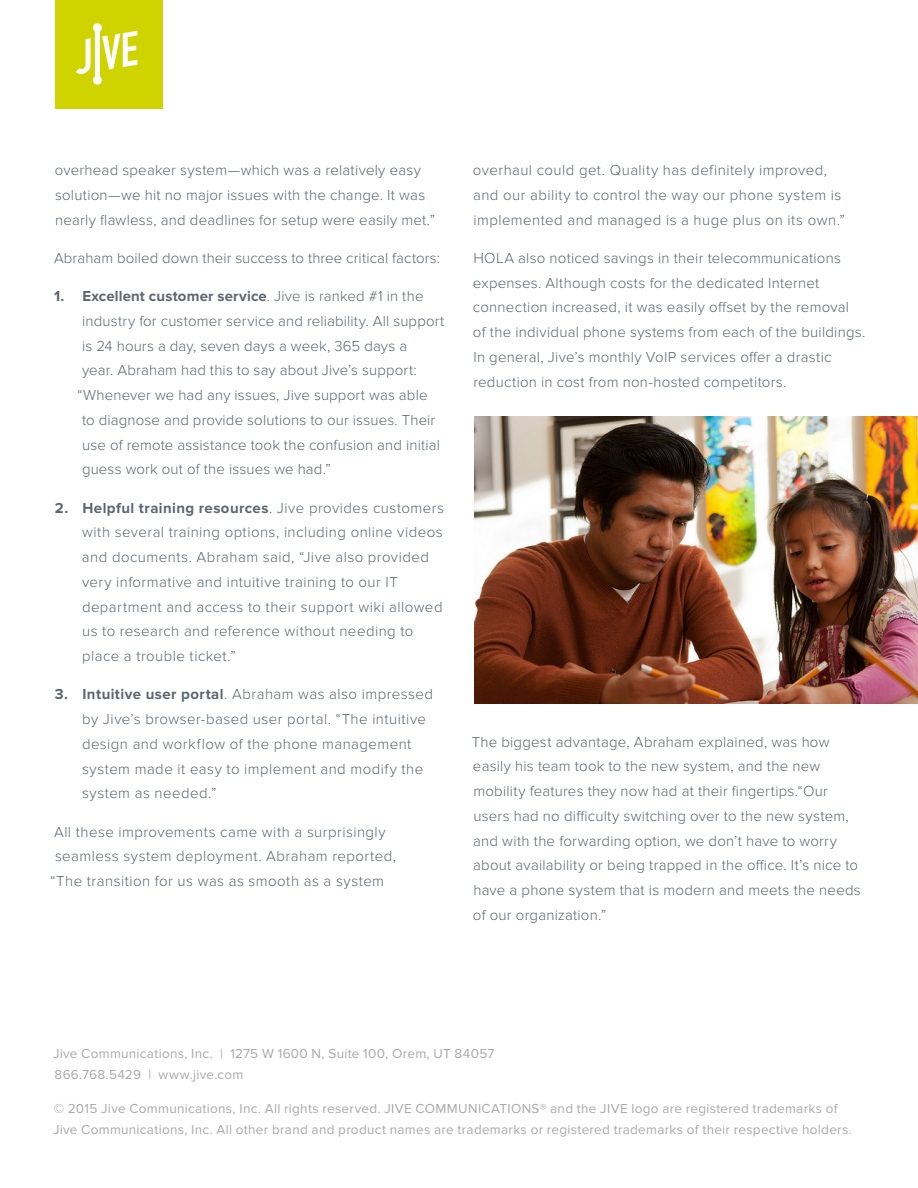
<style>
.page{position:relative;width:918px;height:1188px;background:#fff}
.page>*{position:absolute;margin:0;border:0;box-sizing:border-box;transform-origin:0 0}
.Body{font:300 15px/24.8px "Proxima Nova";letter-spacing:.02em;color:#5a6670}
.t1{font:700 15px "Proxima Nova";letter-spacing:.01em;color:#5a6670}
.t2{font:13.5px/21px "Proxima Nova";letter-spacing:.025em;color:#a9a8aa}
.s1{font-weight:300}
.s2{font-weight:700}
</style>
<div class="page">
<div style="left:55px;top:0;width:108px;height:108px;background:#cfd400"></div>
<svg style="left:76px;top:23px;width:61px;height:62px"></svg>
<img style="left:474px;top:417px;width:444px;height:287px">
<p class="Body" style="left:55px;top:158px;width:382px">overhead speaker system—which was a relatively easy solution—we hit no major issues with the change. It was nearly flawless, and deadlines for setup were easily met.”</p>
<p class="Body" style="left:54px;top:246px;width:387px">Abraham boiled down their success to three critical factors:</p>
<p class="t1" style="left:54px;top:287px;width:371px">1. Excellent customer service<span class="s1">. Jive is ranked #1 in the</span></p>
<p class="Body" style="left:82px;top:309px;width:364px">industry for customer service and reliability. All support</p>
<p class="Body" style="left:82px;top:333px;width:327px">is 24 hours a day, seven days a week, 365 days a</p>
<p class="Body" style="left:82px;top:358px;width:336px">year. Abraham had this to say about Jive’s support:</p>
<p class="Body" style="left:77px;top:383px;width:352px">“Whenever we had any issues, Jive support was able</p>
<p class="Body" style="left:82px;top:408px;width:355px">to diagnose and provide solutions to our issues. Their</p>
<p class="Body" style="left:82px;top:432px;width:359px">use of remote assistance took the confusion and initial</p>
<p class="Body" style="left:82px;top:457px;width:250px">guess work out of the issues we had.”</p>
<p class="Body" style="left:82px;top:495px;width:364px;text-indent:-27px"><span class="s2">2. Helpful training resources</span>. Jive provides customers with several training options, including online videos and documents. Abraham said, “Jive also provided very informative and intuitive training to our IT department and access to their support wiki allowed us to research and reference without needing to place a trouble ticket.”</p>
<p class="Body" style="left:82px;top:682px;width:353px;text-indent:-27px"><span class="s2">3. Intuitive user portal</span>. Abraham was also impressed by Jive’s browser-based user portal. “The intuitive design and workflow of the phone management system made it easy to implement and modify the system as needed.”</p>
<p class="Body" style="left:54px;top:819px;width:333px">All these improvements came with a surprisingly</p>
<p class="Body" style="left:55px;top:844px;width:343px">seamless system deployment. Abraham reported,</p>
<p class="Body" style="left:50px;top:869px;width:335px">“The transition for us was as smooth as a system</p>
<p class="Body" style="left:473px;top:158px;width:374px">overhaul could get. Quality has definitely improved, and our ability to control the way our phone system is implemented and managed is a huge plus on its own.”</p>
<p class="Body" style="left:473px;top:246px;width:394px">HOLA also noticed savings in their telecommunications expenses. Although costs for the dedicated Internet connection increased, it was easily offset by the removal of the individual phone systems from each of the buildings.<br>In general, Jive’s monthly VoIP services offer a drastic reduction in cost from non-hosted competitors.</p>
<p class="Body" style="left:472px;top:729px;width:391px">The biggest advantage, Abraham explained, was how easily his team took to the new system, and the new mobility features they now had at their fingertips.“Our users had no difficulty switching over to the new system, and with the forwarding option, we don’t have to worry about availability or being trapped in the office. It’s nice to have a phone system that is modern and meets the needs of our organization.”</p>
<p class="t2" style="left:53px;top:1043px;width:443px">Jive Communications, Inc. | 1275 W 1600 N, Suite 100, Orem, UT 84057<br>866.768.5429 | www.jive.com</p>
<p class="t2" style="left:53px;top:1098px;width:800px">© 2015 Jive Communications, Inc. All rights reserved. JIVE COMMUNICATIONS® and the JIVE logo are registered trademarks of<br>Jive Communications, Inc. All other brand and product names are trademarks or registered trademarks of their respective holders.</p>
</div>
